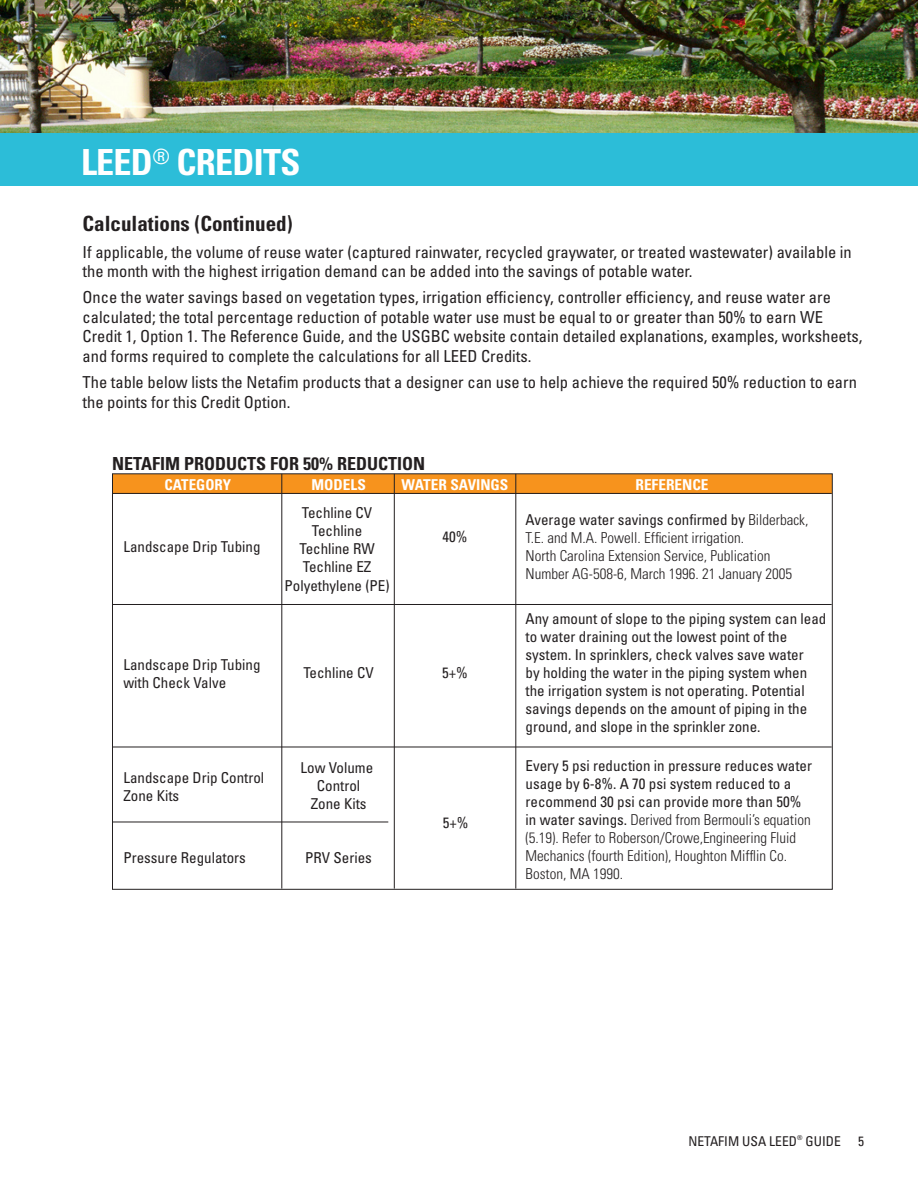
<style>
.page{position:relative;width:918px;height:1188px;background:#fff}
.page>*{position:absolute;margin:0;border:0;box-sizing:border-box;transform-origin:0 0}
.t1{font:700 condensed 36px "Univers LT Std";letter-spacing:-.02em;color:#fff}
.t2{font:700 condensed 21px "Univers LT Std";color:#231f20}
.t3{font:700 condensed 18px "Univers LT Std";color:#231f20}
.t4{font:condensed 16.5px/19.5px "Univers LT Std";color:#231f20}
.t5{font:condensed 15px/18px "Univers LT Std";color:#231f20}
.t6{font:300 condensed 15px/18px "Univers LT Std";color:#231f20}
.t7{font:700 condensed 15px "Univers LT Std";color:#fff}
.t8{font:condensed 13.5px "Univers LT Std";color:#231f20}
.s1{font-weight:400}
</style>
<div class="page">
<img style="left:0;top:0;width:918px;height:134px">
<div style="left:0;top:134px;width:918px;height:52px;background:#2cbdd8"></div>
<div style="left:112px;top:474px;width:720px;height:19px;background:#f7931d"></div>
<hr style="left:112px;top:493px;width:720px;height:1px;background:#231f20">
<hr style="left:112px;top:604px;width:720px;height:1px;background:#231f20">
<hr style="left:112px;top:747px;width:720px;height:1px;background:#231f20">
<hr style="left:112px;top:822px;width:276px;height:1px;background:#231f20">
<hr style="left:281px;top:474px;width:1px;height:415px;background:#231f20">
<hr style="left:515px;top:474px;width:1px;height:415px;background:#231f20">
<hr style="left:394px;top:474px;width:1px;height:415px;background:#231f20">
<p class="t1" style="left:81px;top:140px;width:221px">LEED<sup>®</sup> CREDITS</p>
<p class="t2" style="left:82px;top:211px;width:212px">Calculations (Continued)</p>
<p class="t4" style="left:82px;top:242px;width:771px">If applicable, the volume of reuse water (captured rainwater, recycled graywater, or treated wastewater) available in the month with the highest irrigation demand can be added into the savings of potable water.</p>
<p class="t4" style="left:82px;top:288px;width:781px">Once the water savings based on vegetation types, irrigation efficiency, controller efficiency, and reuse water are calculated; the total percentage reduction of potable water use must be equal to or greater than 50% to earn WE Credit 1, Option 1. The Reference Guide, and the USGBC website contain detailed explanations, examples, worksheets, and forms required to complete the calculations for all LEED Credits.</p>
<p class="t4" style="left:82px;top:372px;width:776px">The table below lists the Netafim products that a designer can use to help achieve the required 50% reduction to earn the points for this Credit Option.</p>
<p class="t3" style="left:112px;top:452px;width:314px">NETAFIM PRODUCTS FOR 50% REDUCTION</p>
<p class="t7" style="left:165px;top:475px;width:68px">CATEGORY</p>
<p class="t7" style="left:312px;top:475px;width:56px">MODELS</p>
<p class="t7" style="left:402px;top:475px;width:108px">WATER SAVINGS</p>
<p class="t7" style="left:636px;top:475px;width:75px">REFERENCE</p>
<p class="t5" style="left:123px;top:538px;width:139px">Landscape Drip Tubing</p>
<p class="t5" style="left:123px;top:655px;width:139px">Landscape Drip Tubing with Check Valve</p>
<p class="t5" style="left:299px;top:503px;width:77px;text-align:center">Techline CV<br>Techline<br>Techline RW<br>Techline EZ</p>
<p class="t5" style="left:285px;top:577px;width:106px">Polyethylene (PE)</p>
<p class="t5" style="left:303px;top:664px;width:72px">Techline CV</p>
<p class="t5" style="left:123px;top:769px;width:142px">Landscape Drip Control<br>Zone Kits</p>
<p class="t5" style="left:123px;top:848px;width:124px">Pressure Regulators</p>
<p class="t5" style="left:301px;top:759px;width:74px;text-align:center">Low Volume<br>Control<br>Zone Kits</p>
<p class="t5" style="left:305px;top:848px;width:68px">PRV Series</p>
<p class="t5" style="left:443px;top:528px;width:26px">40%</p>
<p class="t5" style="left:442px;top:663px;width:27px">5+%</p>
<p class="t5" style="left:443px;top:813px;width:27px">5+%</p>
<p class="t6" style="left:526px;top:511px;width:284px"><span class="s1">Average water savings confirmed by</span> Bilderback, T.E. and M.A. Powell. Efficient irrigation.<br>North Carolina Extension Service, Publication Number AG-508-6, March 1996. 21 January 2005</p>
<p class="t5" style="left:526px;top:610px;width:302px">Any amount of slope to the piping system can lead to water draining out the lowest point of the system. In sprinklers, check valves save water<br>by holding the water in the piping system when the irrigation system is not operating. Potential savings depends on the amount of piping in the ground, and slope in the sprinkler zone.</p>
<p class="t6" style="left:526px;top:757px;width:288px"><span class="s1">Every 5 psi reduction in pressure reduces water usage by 6-8%. A 70 psi system reduced to a recommend 30 psi can provide more than 50% in water savings.</span> Derived from Bermouli’s equation (5.19). Refer to Roberson/Crowe,Engineering Fluid Mechanics (fourth Edition), Houghton Mifflin Co.<br>Boston, MA 1990.</p>
<p class="t8" style="left:689px;top:1132px;width:154px">NETAFIM USA LEED<sup>®</sup> GUIDE</p>
<p class="t8" style="left:858px;top:1132px;width:7px">5</p>
</div>
